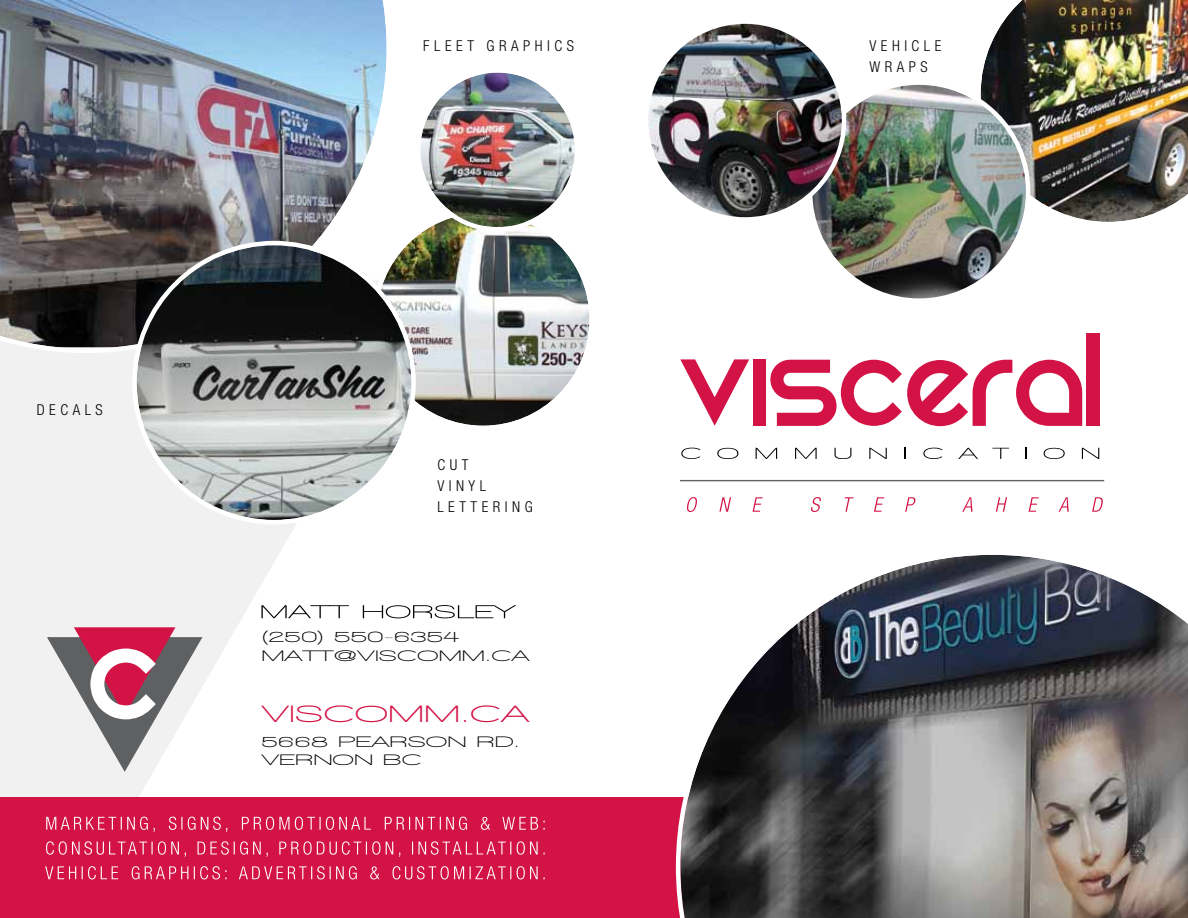
<style>
.page{position:relative;width:1188px;height:918px;background:#fff}
.page>*{position:absolute;margin:0;border:0;box-sizing:border-box;transform-origin:0 0}
.t1{font:700 24.15px "Walkway Ultra Expand";color:#d31245}
.t2{font:700 15.6px/18.6px "Walkway Ultra Expand";color:#000}
.t3{font:300 condensed 15px/21px "Helvetica Neue LT Std";letter-spacing:.3em;color:#000}
</style>
<div class="page">
<svg style="left:0;top:353px;width:437px;height:445px;fill:#f1f1f2"></svg>
<img style="left:981px;top:0;width:207px;height:222px">
<img style="left:0;top:0;width:391px;height:353px">
<img style="left:813px;top:83px;width:215px;height:215px">
<img style="left:646px;top:22px;width:198px;height:197px;border-radius:99px">
<div style="left:644px;top:19px;width:202px;height:203px;border:4px solid #fff;border-radius:50%"></div>
<img style="left:377px;top:213px;width:213px;height:213px;border-radius:106px">
<img style="left:420px;top:73px;width:155px;height:154px;border-radius:77px">
<div style="left:416px;top:68px;width:163px;height:164px;border:4px solid #fff;border-radius:50%"></div>
<div style="left:0;top:798px;width:1188px;height:120px;background:#d31245"></div>
<svg style="left:45px;top:866px;width:500px;height:13px"></svg>
<svg style="left:46px;top:841px;width:499px;height:16px"></svg>
<svg style="left:46px;top:817px;width:499px;height:15px"></svg>
<img style="left:137px;top:245px;width:274px;height:275px;border-radius:137px">
<svg style="left:676px;top:555px;width:512px;height:363px;background:#757477"></svg>
<svg style="left:261px;top:605px;width:255px;height:13px"></svg>
<svg style="left:680px;top:359px;width:69px;height:67px"></svg>
<div style="left:753px;top:360px;width:13px;height:66px;background:#d31245"></div>
<svg style="left:770px;top:360px;width:312px;height:66px"></svg>
<div style="left:1086px;top:333px;width:13px;height:93px;background:#d31245"></div>
<svg style="left:681px;top:448px;width:20px;height:11px"></svg>
<svg style="left:717px;top:448px;width:21px;height:11px"></svg>
<svg style="left:756px;top:448px;width:21px;height:11px"></svg>
<svg style="left:795px;top:448px;width:22px;height:11px"></svg>
<svg style="left:835px;top:448px;width:16px;height:11px"></svg>
<svg style="left:869px;top:448px;width:18px;height:11px"></svg>
<svg style="left:923px;top:448px;width:20px;height:11px"></svg>
<svg style="left:958px;top:448px;width:20px;height:11px"></svg>
<svg style="left:992px;top:448px;width:17px;height:11px"></svg>
<svg style="left:1044px;top:448px;width:21px;height:11px"></svg>
<svg style="left:1082px;top:448px;width:17px;height:11px"></svg>
<hr style="left:680px;top:480px;width:424px;height:1px;background:#5f6062">
<svg style="left:687px;top:497px;width:10px;height:15px"></svg>
<svg style="left:719px;top:497px;width:12px;height:15px"></svg>
<svg style="left:753px;top:497px;width:10px;height:15px"></svg>
<svg style="left:811px;top:497px;width:10px;height:15px"></svg>
<svg style="left:845px;top:497px;width:9px;height:15px"></svg>
<svg style="left:874px;top:497px;width:10px;height:15px"></svg>
<svg style="left:905px;top:497px;width:11px;height:15px"></svg>
<svg style="left:962px;top:497px;width:10px;height:15px"></svg>
<svg style="left:996px;top:497px;width:11px;height:15px"></svg>
<svg style="left:1029px;top:497px;width:10px;height:15px"></svg>
<svg style="left:1059px;top:497px;width:10px;height:15px"></svg>
<svg style="left:1092px;top:497px;width:11px;height:15px"></svg>
<svg style="left:47px;top:627px;width:156px;height:145px"></svg>
<p class="t3" style="left:37px;top:399px;width:68px">DECALS</p>
<p class="t3" style="left:423px;top:35px;width:152px">FLEET GRAPHICS</p>
<p class="t3" style="left:437px;top:454px;width:97px">CUT<br>VINYL<br>LETTERING</p>
<p class="t2" style="left:261px;top:628px;width:201px">(250) 550-6354<br>MATT@VISCOMM</p>
<p class="t2" style="left:485px;top:646px;width:46px">.CA</p>
<h1 class="t1" style="left:261px;top:701px;width:162px">VISCOMM</h1>
<h1 class="t1" style="left:460px;top:701px;width:70px">.CA</h1>
<p class="t2" style="left:261px;top:732px;width:260px">5668 PEARSON R D.<br>VERNON BC</p>
<p class="t3" style="left:870px;top:35px;width:73px">VEHICLE<br>WRAPS</p>
</div>
